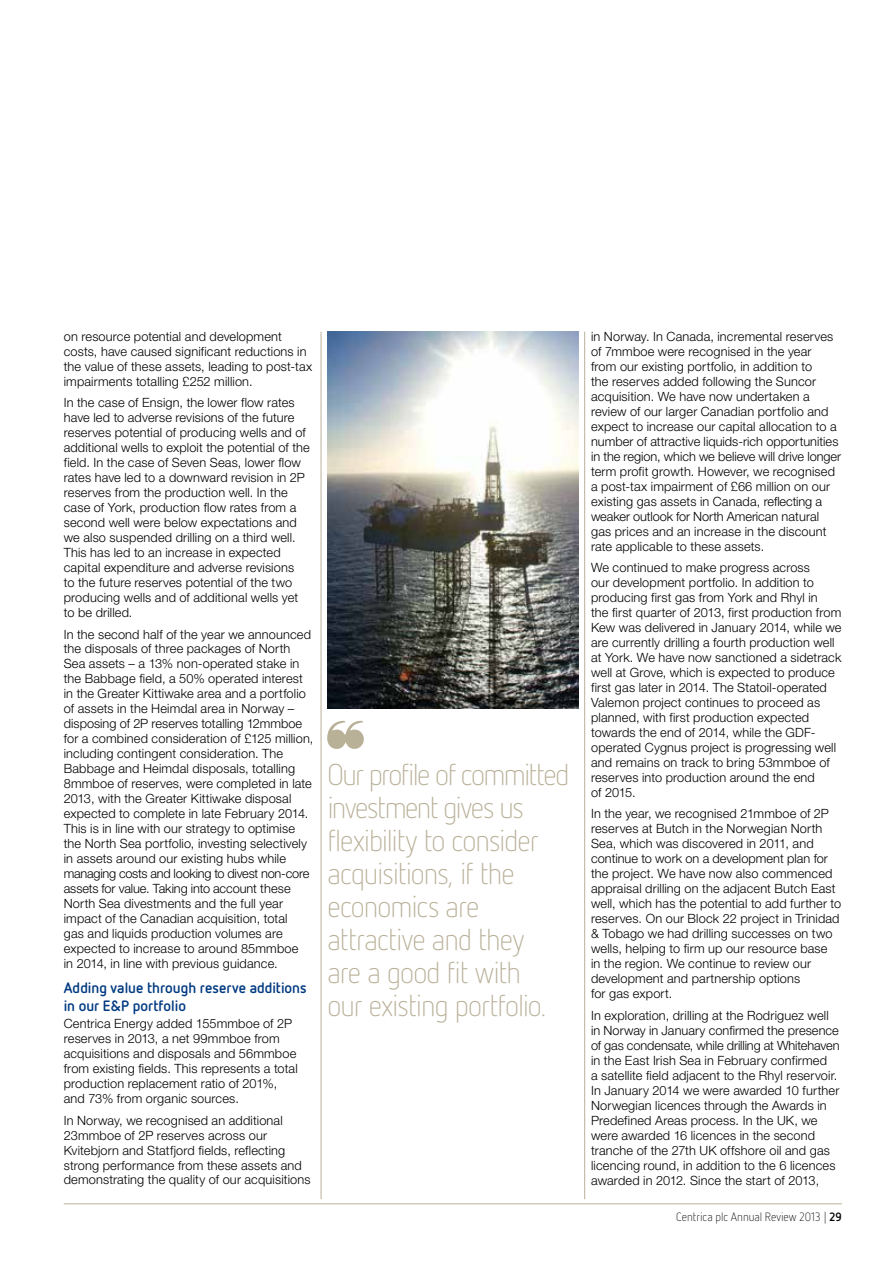
<style>
.page{position:relative;width:893px;height:1263px;background:#fff}
.page>*{position:absolute;margin:0;border:0;box-sizing:border-box;transform-origin:0 0}
._2c__Pullouts_intros{font:300 30px/33px "Netto OT";letter-spacing:-.035em;color:#b9b098}
._3b__Sub-head_2__10p{font:700 15px/18px "Netto OT";color:#013a81}
._4a__Body_8_5pt_10{font:300 12.75px/15px "Helvetica Neue LT Std";letter-spacing:.01em;color:#000}
.t1{font:300 12px "Netto OT";color:#000}
.s1{font-weight:700}
</style>
<div class="page">
<hr style="left:64px;top:1203px;width:778px;height:1px;background:#b9b098">
<svg style="left:327px;top:721px;width:37px;height:28px"></svg>
<hr style="left:321px;top:332px;width:1px;height:867px;background:#b9b098">
<hr style="left:584px;top:332px;width:1px;height:867px;background:#b9b098">
<img style="left:327px;top:332px;width:251px;height:376px">
<p class="_4a__Body_8_5pt_10" style="left:64px;top:328px;width:250px">on resource potential and development costs, have caused significant reductions in the value of these assets, leading to post-tax impairments totalling £252 million.</p>
<p class="_4a__Body_8_5pt_10" style="left:64px;top:395px;width:247px">In the case of Ensign, the lower flow rates have led to adverse revisions of the future reserves potential of producing wells and of additional wells to exploit the potential of the field. In the case of Seven Seas, lower flow rates have led to a downward revision in 2P reserves from the production well. In the case of York, production flow rates from a second well were below expectations and we also suspended drilling on a third well.<br>This has led to an increase in expected capital expenditure and adverse revisions<br>to the future reserves potential of the two producing wells and of additional wells yet to be drilled.</p>
<p class="_4a__Body_8_5pt_10" style="left:64px;top:626px;width:251px">In the second half of the year we announced the disposals of three packages of North Sea assets – a 13% non-operated stake in the Babbage field, a 50% operated interest in the Greater Kittiwake area and a portfolio of assets in the Heimdal area in Norway – disposing of 2P reserves totalling 12mmboe for a combined consideration of £125 million, including contingent consideration. The Babbage and Heimdal disposals, totalling 8mmboe of reserves, were completed in late 2013, with the Greater Kittiwake disposal expected to complete in late February 2014.<br>This is in line with our strategy to optimise the North Sea portfolio, investing selectively in assets around our existing hubs while managing costs and looking to divest non-core assets for value. Taking into account these North Sea divestments and the full year impact of the Canadian acquisition, total<br>gas and liquids production volumes are expected to increase to around 85mmboe<br>in 2014, in line with previous guidance.</p>
<p class="_3b__Sub-head_2__10p" style="left:64px;top:978px;width:244px">Adding value through reserve additions in our E&amp;P portfolio</p>
<p class="_4a__Body_8_5pt_10" style="left:64px;top:1016px;width:235px">Centrica Energy added 155mmboe of 2P reserves in 2013, a net 99mmboe from acquisitions and disposals and 56mmboe from existing fields. This represents a total production replacement ratio of 201%, and 73% from organic sources.</p>
<p class="_4a__Body_8_5pt_10" style="left:64px;top:1112px;width:248px">In Norway, we recognised an additional 23mmboe of 2P reserves across our Kvitebjorn and Statfjord fields, reflecting strong performance from these assets and demonstrating the quality of our acquisitions</p>
<p class="_2c__Pullouts_intros" style="left:327px;top:758px;width:243px">Our profile of committed investment gives us flexibility to consider acquisitions, if the economics are attractive and they<br>are a good fit with<br>our existing portfolio.</p>
<p class="_4a__Body_8_5pt_10" style="left:591px;top:328px;width:252px">in Norway. In Canada, incremental reserves of 7mmboe were recognised in the year<br>from our existing portfolio, in addition to<br>the reserves added following the Suncor acquisition. We have now undertaken a review of our larger Canadian portfolio and expect to increase our capital allocation to a number of attractive liquids-rich opportunities in the region, which we believe will drive longer term profit growth. However, we recognised a post-tax impairment of £66 million on our existing gas assets in Canada, reflecting a weaker outlook for North American natural gas prices and an increase in the discount rate applicable to these assets.</p>
<p class="_4a__Body_8_5pt_10" style="left:591px;top:560px;width:252px">We continued to make progress across<br>our development portfolio. In addition to producing first gas from York and Rhyl in<br>the first quarter of 2013, first production from Kew was delivered in January 2014, while we are currently drilling a fourth production well at York. We have now sanctioned a sidetrack well at Grove, which is expected to produce first gas later in 2014. The Statoil-operated Valemon project continues to proceed as planned, with first production expected towards the end of 2014, while the GDF&shy;operated Cygnus project is progressing well and remains on track to bring 53mmboe of reserves into production around the end<br>of 2015.</p>
<p class="_4a__Body_8_5pt_10" style="left:591px;top:806px;width:252px">In the year, we recognised 21mmboe of 2P reserves at Butch in the Norwegian North Sea, which was discovered in 2011, and continue to work on a development plan for the project. We have now also commenced appraisal drilling on the adjacent Butch East well, which has the potential to add further to reserves. On our Block 22 project in Trinidad &amp; Tobago we had drilling successes on two wells, helping to firm up our resource base<br>in the region. We continue to review our development and partnership options<br>for gas export.</p>
<p class="_4a__Body_8_5pt_10" style="left:591px;top:1007px;width:250px">In exploration, drilling at the Rodriguez well in Norway in January confirmed the presence of gas condensate, while drilling at Whitehaven in the East Irish Sea in February confirmed<br>a satellite field adjacent to the Rhyl reservoir.<br>In January 2014 we were awarded 10 further Norwegian licences through the Awards in Predefined Areas process. In the UK, we were awarded 16 licences in the second tranche of the 27th UK offshore oil and gas licencing round, in addition to the 6 licences awarded in 2012. Since the start of 2013,</p>
<p class="t1" style="left:676px;top:1210px;width:167px">Centrica plc Annual Review 2013 | <span class="s1">29</span></p>
</div>
